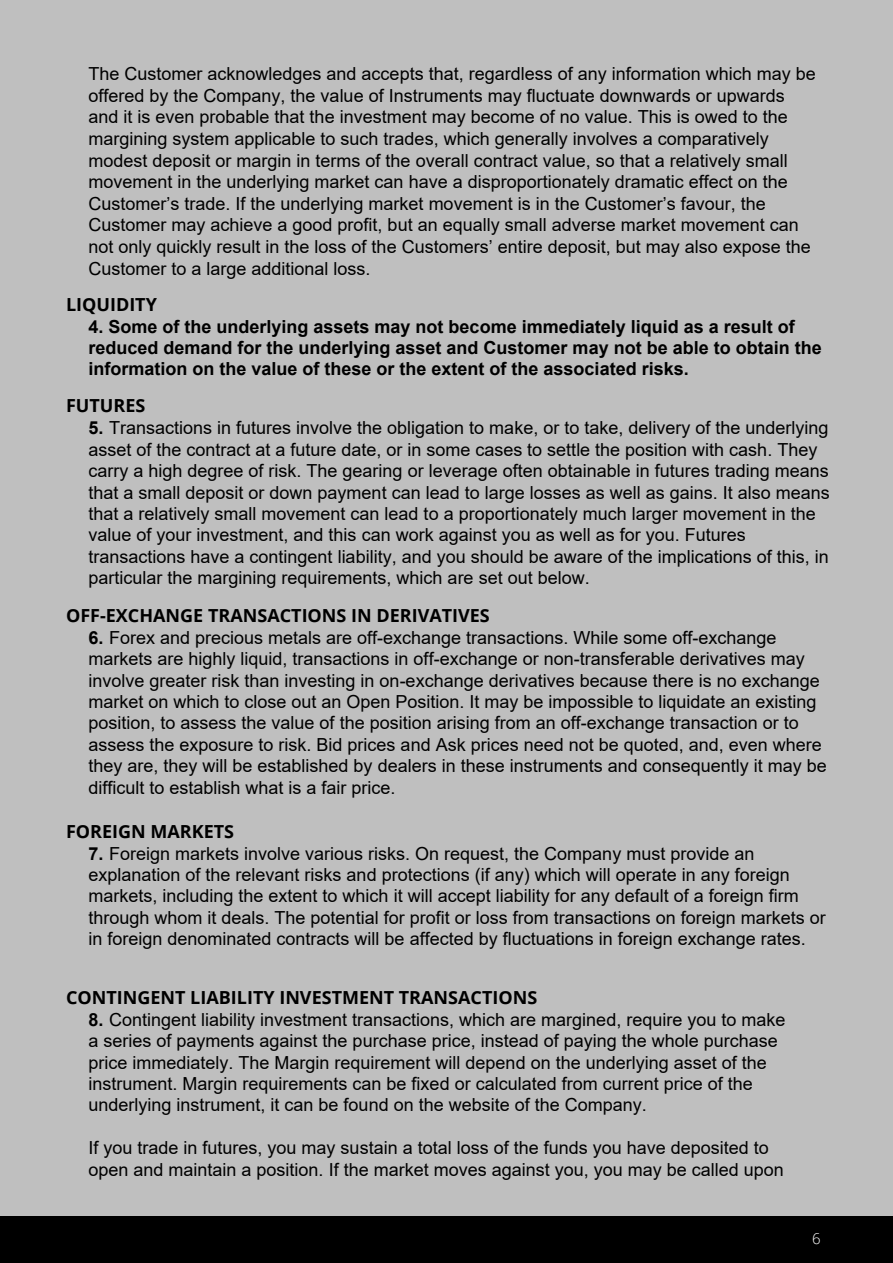
<style>
.page{position:relative;width:893px;height:1263px;background:#bfbfbf}
.page>*{position:absolute;margin:0;border:0;box-sizing:border-box;transform-origin:0 0}
.t1{font:18px/21.5px "Arial";color:#000}
.t2{font:700 18px/21px "Arial";color:#000}
.t3{font:700 18px "Open Sans";color:#000}
.t4{font:300 15px "Open Sans";color:#fff}
.s1{font-weight:700}
</style>
<div class="page">
<div style="left:0;top:1216px;width:893px;height:47px;background:#000"></div>
<p class="t1" style="left:88px;top:63px;width:729px">The Customer acknowledges and accepts that, regardless of any information which may be offered by the Company, the value of Instruments may fluctuate downwards or upwards and it is even probable that the investment may become of no value. This is owed to the margining system applicable to such trades, which generally involves a comparatively modest deposit or margin in terms of the overall contract value, so that a relatively small movement in the underlying market can have a disproportionately dramatic effect on the Customer’s trade. If the underlying market movement is in the Customer’s favour, the Customer may achieve a good profit, but an equally small adverse market movement can not only quickly result in the loss of the Customers’ entire deposit, but may also expose the Customer to a large additional loss.</p>
<p class="t3" style="left:66px;top:292px;width:92px">LIQUIDITY</p>
<p class="t2" style="left:88px;top:316px;width:735px">4. Some of the underlying assets may not become immediately liquid as a result of reduced demand for the underlying asset and Customer may not be able to obtain the information on the value of these or the extent of the associated risks.</p>
<p class="t3" style="left:66px;top:393px;width:81px">FUTURES</p>
<p class="t1" style="left:88px;top:417px;width:743px"><span class="s1">5.</span> Transactions in futures involve the obligation to make, or to take, delivery of the underlying asset of the contract at a future date, or in some cases to settle the position with cash. They carry a high degree of risk. The gearing or leverage often obtainable in futures trading means that a small deposit or down payment can lead to large losses as well as gains. It also means that a relatively small movement can lead to a proportionately much larger movement in the value of your investment, and this can work against you as well as for you. Futures transactions have a contingent liability, and you should be aware of the implications of this, in particular the margining requirements, which are set out below.</p>
<p class="t3" style="left:66px;top:602px;width:425px">OFF-EXCHANGE TRANSACTIONS IN DERIVATIVES</p>
<p class="t1" style="left:88px;top:626px;width:740px"><span class="s1">6.</span> Forex and precious metals are off-exchange transactions. While some off-exchange markets are highly liquid, transactions in off-exchange or non-transferable derivatives may involve greater risk than investing in on-exchange derivatives because there is no exchange market on which to close out an Open Position. It may be impossible to liquidate an existing position, to assess the value of the position arising from an off-exchange transaction or to assess the exposure to risk. Bid prices and Ask prices need not be quoted, and, even where they are, they will be established by dealers in these instruments and consequently it may be difficult to establish what is a fair price.</p>
<p class="t3" style="left:66px;top:818px;width:170px">FOREIGN MARKETS</p>
<p class="t1" style="left:88px;top:843px;width:739px"><span class="s1">7.</span> Foreign markets involve various risks. On request, the Company must provide an explanation of the relevant risks and protections (if any) which will operate in any foreign markets, including the extent to which it will accept liability for any default of a foreign firm through whom it deals. The potential for profit or loss from transactions on foreign markets or in foreign denominated contracts will be affected by fluctuations in foreign exchange rates.</p>
<p class="t3" style="left:66px;top:985px;width:473px">CONTINGENT LIABILITY INVESTMENT TRANSACTIONS</p>
<p class="t1" style="left:88px;top:1009px;width:698px"><span class="s1">8.</span> Contingent liability investment transactions, which are margined, require you to make a series of payments against the purchase price, instead of paying the whole purchase price immediately. The Margin requirement will depend on the underlying asset of the instrument. Margin requirements can be fixed or calculated from current price of the underlying instrument, it can be found on the website of the Company.</p>
<p class="t1" style="left:88px;top:1137px;width:697px">If you trade in futures, you may sustain a total loss of the funds you have deposited to open and maintain a position. If the market moves against you, you may be called upon</p>
<p class="t4" style="left:812px;top:1228px;width:10px">6</p>
</div>
